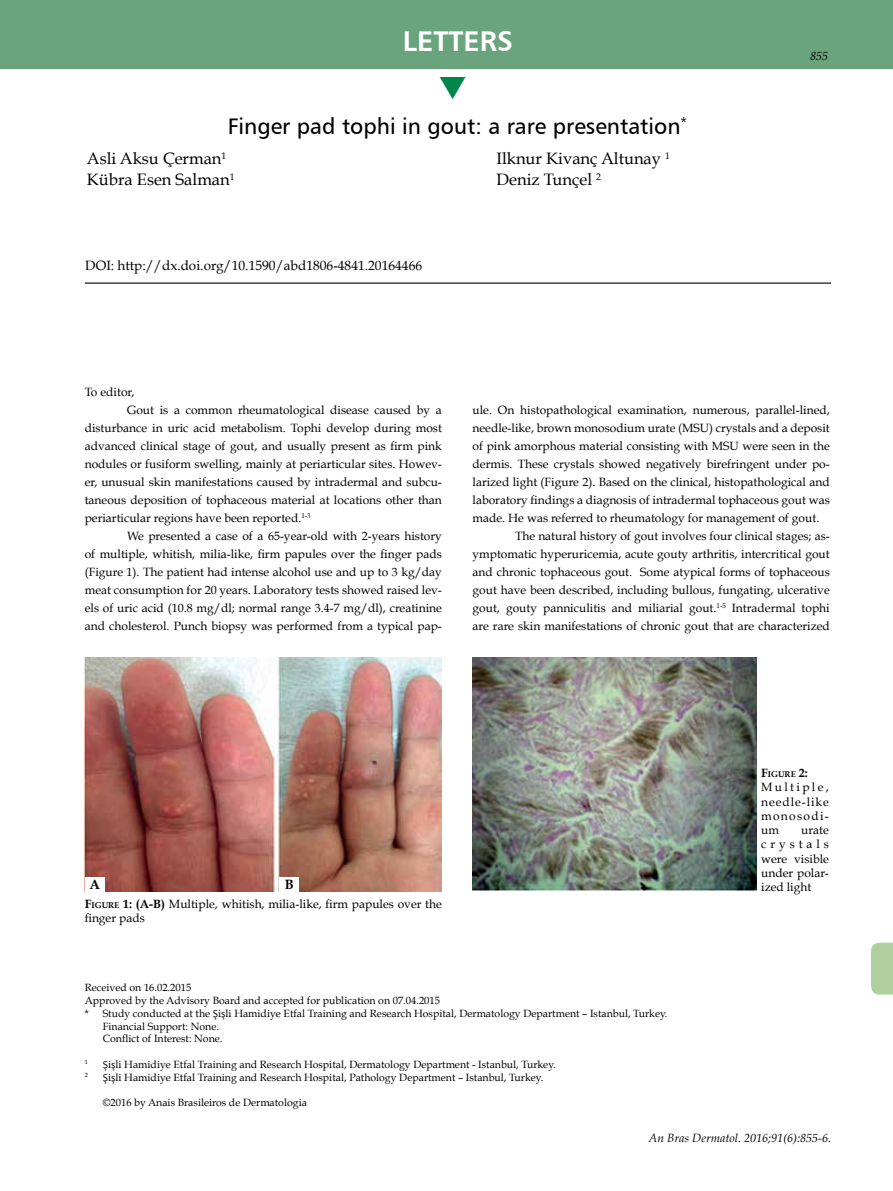
<style>
.page{position:relative;width:893px;height:1191px;background:#fff}
.page>*{position:absolute;margin:0;border:0;box-sizing:border-box;transform-origin:0 0}
.t1{font:28.5px "Humanist 777 BT Bold B";color:#fff}
.t2{font:22.5px "Humanist 777 BT Roman B";color:#000}
.t3{font:16.5px "Book Antiqua";color:#000}
.t4{font:13.5px "Book Antiqua";color:#000}
.t5{font:700 13.5px "Book Antiqua";color:#000}
.t6{font:12px/14.2px "Book Antiqua";color:#000;text-align:justify}
.t7{font:italic 12px "Book Antiqua";color:#000}
.t8{font:10.5px "Book Antiqua";color:#000}
.t9{font:700 8.4px "Book Antiqua";color:#000}
.t10{font:6.15px "Book Antiqua";color:#000}
.s1{font-size:12px}
.s2{font-weight:700}
.s3{font-weight:700;font-size:8.4px}
.s4{font-family:"Candara"}
</style>
<div class="page">
<svg style="left:871px;top:942px;width:22px;height:52px"></svg>
<div style="left:0;top:0;width:893px;height:68px;background:#6aa47d"></div>
<hr style="left:85px;top:282px;width:746px;height:2px;background:#000">
<img style="left:85px;top:657px;width:357px;height:234px">
<div style="left:85px;top:876px;width:20px;height:15px;background:#fff"></div>
<div style="left:279px;top:876px;width:20px;height:15px;background:#fff"></div>
<img style="left:473px;top:657px;width:284px;height:234px">
<h1 class="t1" style="left:403px;top:23px;width:17px">LETTERS</h1>
<h2 class="t2" style="left:228px;top:112px;width:461px">Finger pad tophi in gout: a rare presentation<sup>*</sup></h2>
<h3 class="t3" style="left:87px;top:148px;width:141px">Asli Aksu Çerman<sup>1</sup></h3>
<h3 class="t3" style="left:496px;top:148px;width:175px">Ilknur Kivanç Altunay <sup>1</sup></h3>
<h3 class="t3" style="left:87px;top:169px;width:149px">Kübra Esen Salman<sup>1</sup></h3>
<h3 class="t3" style="left:496px;top:169px;width:106px">Deniz Tunçel <sup>2</sup></h3>
<p class="t4" style="left:85px;top:257px;width:338px">DOI: http://dx.doi.org/10.1590/abd1806-4841.20164466</p>
<p class="t7" style="left:810px;top:49px;width:19px">855</p>
<p class="t6" style="left:85px;top:385px;width:51px">To editor,</p>
<p class="t6" style="left:127px;top:403px;width:316px">Gout is a common rheumatological disease caused by a</p>
<p class="t6" style="left:85px;top:421px;width:359px">disturbance in uric acid metabolism. Tophi develop during most</p>
<p class="t6" style="left:85px;top:439px;width:359px">advanced clinical stage of gout, and usually present as firm pink</p>
<p class="t6" style="left:85px;top:457px;width:359px">nodules or fusiform swelling, mainly at periarticular sites. Howev-</p>
<p class="t6" style="left:85px;top:475px;width:359px">er, unusual skin manifestations caused by intradermal and subcu-</p>
<p class="t6" style="left:85px;top:493px;width:359px">taneous deposition of tophaceous material at locations other than</p>
<p class="t6" style="left:85px;top:511px;width:227px">periarticular regions have been reported.<sup>1-3</sup></p>
<p class="t6" style="left:127px;top:529px;width:316px">We presented a case of a 65-year-old with 2-years history</p>
<p class="t6" style="left:85px;top:547px;width:359px">of multiple, whitish, milia-like, firm papules over the finger pads</p>
<p class="t6" style="left:85px;top:565px;width:359px">(Figure 1). The patient had intense alcohol use and up to 3 kg/day</p>
<p class="t6" style="left:85px;top:583px;width:359px">meat consumption for 20 years. Laboratory tests showed raised lev-</p>
<p class="t6" style="left:85px;top:601px;width:359px">els of uric acid (10.8 mg/dl; normal range 3.4-7 mg/dl), creatinine</p>
<p class="t6" style="left:85px;top:619px;width:359px">and cholesterol. Punch biopsy was performed from a typical pap-</p>
<p class="t6" style="left:473px;top:403px;width:359px">ule. On histopathological examination, numerous, parallel-lined,</p>
<p class="t6" style="left:473px;top:421px;width:359px">needle-like, brown monosodium urate (MSU) crystals and a deposit</p>
<p class="t6" style="left:473px;top:439px;width:359px">of pink amorphous material consisting with MSU were seen in the</p>
<p class="t6" style="left:473px;top:457px;width:359px">dermis. These crystals showed negatively birefringent under po-</p>
<p class="t6" style="left:473px;top:475px;width:359px">larized light (Figure 2). Based on the clinical, histopathological and</p>
<p class="t6" style="left:473px;top:493px;width:359px">laboratory findings a diagnosis of intradermal tophaceous gout was</p>
<p class="t6" style="left:473px;top:511px;width:348px">made. He was referred to rheumatology for management of gout.</p>
<p class="t6" style="left:515px;top:529px;width:316px">The natural history of gout involves four clinical stages; as-</p>
<p class="t6" style="left:473px;top:547px;width:359px">ymptomatic hyperuricemia, acute gouty arthritis, intercritical gout</p>
<p class="t6" style="left:473px;top:565px;width:359px">and chronic tophaceous gout. Some atypical forms of tophaceous</p>
<p class="t6" style="left:473px;top:583px;width:359px">gout have been described, including bullous, fungating, ulcerative</p>
<p class="t6" style="left:473px;top:601px;width:359px">gout, gouty panniculitis and miliarial gout.<sup>1-5</sup> Intradermal tophi</p>
<p class="t6" style="left:473px;top:619px;width:359px">are rare skin manifestations of chronic gout that are characterized</p>
<p class="t9" style="left:761px;top:769px;width:48px"><span class="s1">F</span>IGURE <span class="s1">2:</span></p>
<p class="t6" style="left:761px;top:780px;width:69px">Multiple, needle-like monosodi&shy;um</p>
<p class="t6" style="left:761px;top:823px;width:69px;text-indent:40px">urate crystals were visible under polar-</p>
<p class="t5" style="left:89px;top:876px;width:12px">A</p>
<p class="t5" style="left:285px;top:876px;width:11px">B</p>
<p class="t6" style="left:761px;top:880px;width:52px">ized light</p>
<p class="t6" style="left:85px;top:897px;width:359px"><span class="s2">F</span><span class="s3">IGURE</span> <span class="s2">1:</span> <span class="s2">(A-B)</span> Multiple, whitish, milia-like, firm papules over the finger pads</p>
<p class="t8" style="left:85px;top:981px;width:108px">Received on 16.02.2015</p>
<p class="t8" style="left:85px;top:994px;width:357px">Approved by the Advisory Board and accepted for publication on 07.04.2015</p>
<p class="t8" style="left:85px;top:1006px;width:584px">* Study conducted at the <span class="s4">Ş</span>i<span class="s4">ş</span>li Hamidiye Etfal Training and Research Hospital, Dermatology Department – Istanbul, Turkey.</p>
<p class="t8" style="left:103px;top:1019px;width:118px">Financial Support: None.</p>
<p class="t8" style="left:103px;top:1032px;width:121px">Conflict of Interest: None.</p>
<p class="t10" style="left:85px;top:1058px;width:5px">1</p>
<p class="t8" style="left:103px;top:1057px;width:454px"><span class="s4">Ş</span>i<span class="s4">ş</span>li Hamidiye Etfal Training and Research Hospital, Dermatology Department - Istanbul, Turkey.</p>
<p class="t10" style="left:85px;top:1071px;width:5px">2</p>
<p class="t8" style="left:103px;top:1070px;width:442px"><span class="s4">Ş</span>i<span class="s4">ş</span>li Hamidiye Etfal Training and Research Hospital, Pathology Department – Istanbul, Turkey.</p>
<p class="t8" style="left:103px;top:1096px;width:206px">©2016 by Anais Brasileiros de Dermatologia</p>
<p class="t7" style="left:649px;top:1131px;width:184px">An Bras Dermatol. 2016;91(6):855-6.</p>
</div>
